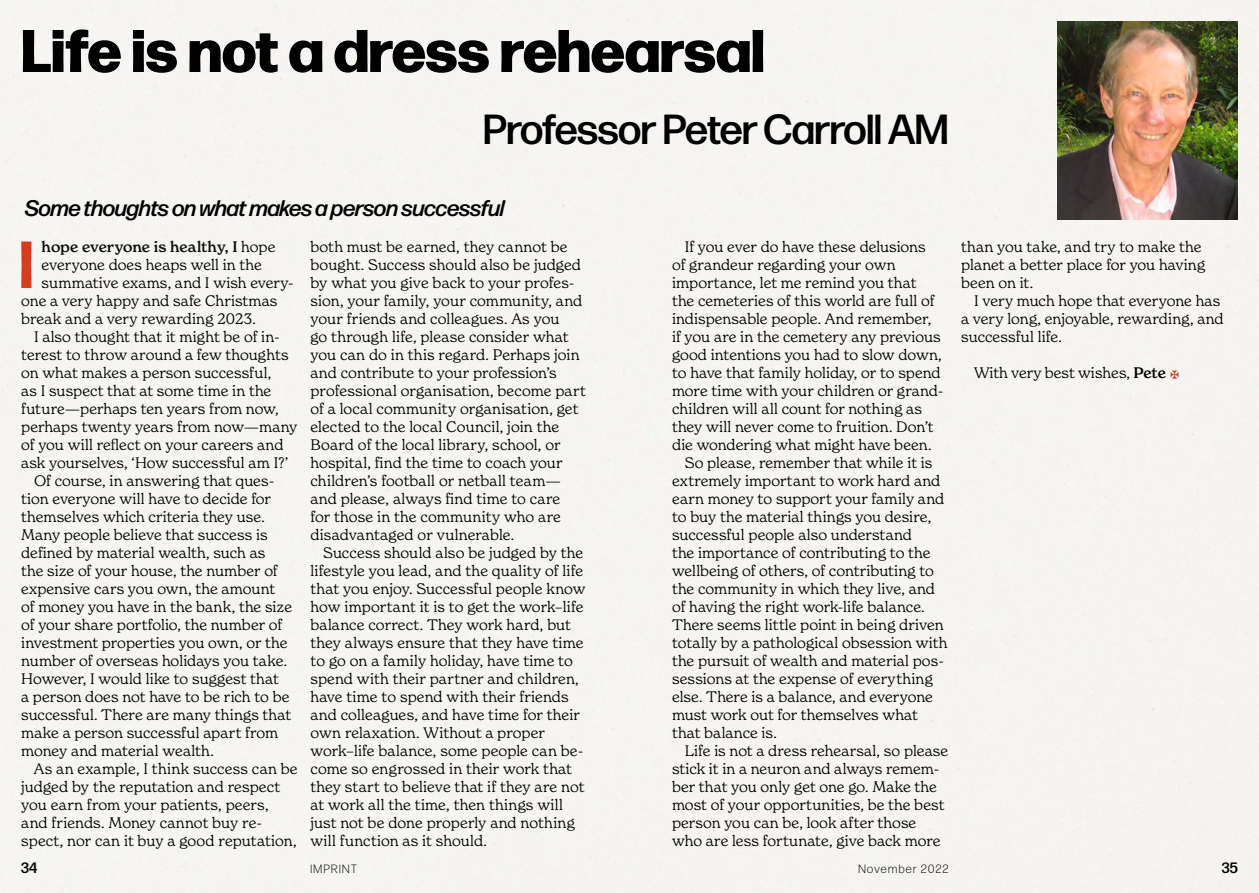
<style>
.page{position:relative;width:1259px;height:893px;background:#f5f5f1}
.page>*{position:absolute;margin:0;border:0;box-sizing:border-box;transform-origin:0 0}
.t1{font:700 66.45px "Forma DJR Display";color:#d94526}
.t2{font:800 60px "Forma DJR Display";color:#000}
.t3{font:500 42px "Forma DJR Display";color:#000}
.t4{font:italic 500 22.5px "Forma DJR Display";color:#000}
.t5{font:300 15px/18px "New Spirit";letter-spacing:.005em;color:#000}
.t6{font:500 15px "New Spirit";color:#121212}
.t7{font:500 15px "Forma DJR Display";color:#000}
.t8{font:300 12px "Forma DJR Display";letter-spacing:.12em;color:#000}
.s1{font-weight:300;color:#000}
.s2{font-weight:500}
</style>
<div class="page">
<svg style="left:1171px;top:370px;width:7px;height:8px"></svg>
<h2 class="t2" style="left:21px;top:5px;width:745px">Life is not a dress rehearsal</h2>
<h3 class="t3" style="left:483px;top:103px;width:466px">Professor Peter Carroll AM</h3>
<h3 class="t4" style="left:26px;top:194px;width:481px">Some thoughts on what makes a person successful</h3>
<h1 class="t1" style="left:19px;top:223px;width:16px">I</h1>
<p class="t6" style="left:42px;top:237px;width:235px">hope everyone is healthy, I <span class="s1">hope</span></p>
<p class="t5" style="left:42px;top:255px;width:222px">everyone does heaps well in the</p>
<p class="t5" style="left:42px;top:273px;width:254px">summative exams, and I wish every-</p>
<p class="t5" style="left:21px;top:291px;width:258px">one a very happy and safe Christmas</p>
<p class="t5" style="left:21px;top:309px;width:236px">break and a very rewarding 2023.</p>
<p class="t5" style="left:34px;top:327px;width:247px">I also thought that it might be of in-</p>
<p class="t5" style="left:21px;top:345px;width:269px">terest to throw around a few thoughts</p>
<p class="t5" style="left:21px;top:363px;width:251px">on what makes a person successful,</p>
<p class="t5" style="left:21px;top:381px;width:252px">as I suspect that at some time in the</p>
<p class="t5" style="left:21px;top:399px;width:259px">future—perhaps ten years from now,</p>
<p class="t5" style="left:21px;top:417px;width:277px">perhaps twenty years from now—many</p>
<p class="t5" style="left:21px;top:435px;width:264px">of you will reflect on your careers and</p>
<p class="t5" style="left:21px;top:453px;width:268px">ask yourselves, ‘How successful am I?’</p>
<p class="t5" style="left:34px;top:471px;width:242px">Of course, in answering that ques-</p>
<p class="t5" style="left:21px;top:489px;width:251px">tion everyone will have to decide for</p>
<p class="t5" style="left:21px;top:507px;width:245px">themselves which criteria they use.</p>
<p class="t5" style="left:21px;top:525px;width:248px">Many people believe that success is</p>
<p class="t5" style="left:21px;top:543px;width:246px">defined by material wealth, such as</p>
<p class="t5" style="left:21px;top:561px;width:258px">the size of your house, the number of</p>
<p class="t5" style="left:21px;top:579px;width:255px">expensive cars you own, the amount</p>
<p class="t5" style="left:21px;top:597px;width:272px">of money you have in the bank, the size</p>
<p class="t5" style="left:21px;top:615px;width:262px">of your share portfolio, the number of</p>
<p class="t5" style="left:21px;top:633px;width:268px">investment properties you own, or the</p>
<p class="t5" style="left:21px;top:651px;width:267px">number of overseas holidays you take.</p>
<p class="t5" style="left:21px;top:669px;width:259px">However, I would like to suggest that</p>
<p class="t5" style="left:21px;top:687px;width:270px">a person does not have to be rich to be</p>
<p class="t5" style="left:21px;top:705px;width:271px">successful. There are many things that</p>
<p class="t5" style="left:21px;top:723px;width:259px">make a person successful apart from</p>
<p class="t5" style="left:21px;top:741px;width:194px">money and material wealth.</p>
<p class="t5" style="left:34px;top:759px;width:265px">As an example, I think success can be</p>
<p class="t5" style="left:21px;top:777px;width:261px">judged by the reputation and respect</p>
<p class="t5" style="left:21px;top:795px;width:249px">you earn from your patients, peers,</p>
<p class="t5" style="left:21px;top:813px;width:242px">and friends. Money cannot buy re-</p>
<p class="t5" style="left:21px;top:831px;width:277px">spect, nor can it buy a good reputation,</p>
<p class="t5" style="left:310px;top:237px;width:277px">both must be earned, they cannot be bought. Success should also be judged by what you give back to your profes&shy;sion, your family, your community, and your friends and colleagues. As you<br>go through life, please consider what you can do in this regard. Perhaps join and contribute to your profession’s professional organisation, become part of a local community organisation, get elected to the local Council, join the Board of the local library, school, or hospital, find the time to coach your children’s football or netball team— and please, always find time to care<br>for those in the community who are disadvantaged or vulnerable.</p>
<p class="t5" style="left:310px;top:543px;width:277px;text-indent:13px">Success should also be judged by the lifestyle you lead, and the quality of life that you enjoy. Successful people know how important it is to get the work–life balance correct. They work hard, but they always ensure that they have time to go on a family holiday, have time to spend with their partner and children, have time to spend with their friends and colleagues, and have time for their own relaxation. Without a proper work–life balance, some people can be&shy;come so engrossed in their work that they start to believe that if they are not at work all the time, then things will just not be done properly and nothing will function as it should.</p>
<p class="t7" style="left:21px;top:858px;width:18px">34</p>
<p class="t8" style="left:310px;top:862px;width:48px">IMPRINT</p>
<p class="t5" style="left:685px;top:237px;width:242px">If you ever do have these delusions</p>
<p class="t5" style="left:672px;top:255px;width:225px">of grandeur regarding your own</p>
<p class="t5" style="left:672px;top:273px;width:246px">importance, let me remind you that</p>
<p class="t5" style="left:672px;top:291px;width:264px">the cemeteries of this world are full of</p>
<p class="t5" style="left:672px;top:309px;width:261px">indispensable people. And remember,</p>
<p class="t5" style="left:672px;top:327px;width:270px">if you are in the cemetery any previous</p>
<p class="t5" style="left:672px;top:345px;width:271px">good intentions you had to slow down,</p>
<p class="t5" style="left:672px;top:363px;width:270px">to have that family holiday, or to spend</p>
<p class="t5" style="left:672px;top:381px;width:273px">more time with your children or grand-</p>
<p class="t5" style="left:672px;top:399px;width:251px">children will all count for nothing as</p>
<p class="t5" style="left:672px;top:417px;width:263px">they will never come to fruition. Don’t</p>
<p class="t5" style="left:672px;top:435px;width:261px">die wondering what might have been.</p>
<p class="t5" style="left:685px;top:453px;width:249px">So please, remember that while it is</p>
<p class="t5" style="left:672px;top:471px;width:270px">extremely important to work hard and</p>
<p class="t5" style="left:672px;top:489px;width:274px">earn money to support your family and</p>
<p class="t5" style="left:672px;top:507px;width:261px">to buy the material things you desire,</p>
<p class="t5" style="left:672px;top:525px;width:241px">successful people also understand</p>
<p class="t5" style="left:672px;top:543px;width:260px">the importance of contributing to the</p>
<p class="t5" style="left:672px;top:561px;width:263px">wellbeing of others, of contributing to</p>
<p class="t5" style="left:672px;top:579px;width:264px">the community in which they live, and</p>
<p class="t5" style="left:672px;top:597px;width:254px">of having the right work-life balance.</p>
<p class="t5" style="left:672px;top:615px;width:273px">There seems little point in being driven</p>
<p class="t5" style="left:672px;top:633px;width:277px">totally by a pathological obsession with</p>
<p class="t5" style="left:672px;top:651px;width:273px">the pursuit of wealth and material pos-</p>
<p class="t5" style="left:672px;top:669px;width:262px">sessions at the expense of everything</p>
<p class="t5" style="left:672px;top:687px;width:262px">else. There is a balance, and everyone</p>
<p class="t5" style="left:672px;top:705px;width:247px">must work out for themselves what</p>
<p class="t5" style="left:672px;top:723px;width:106px">that balance is.</p>
<p class="t5" style="left:685px;top:741px;width:265px">Life is not a dress rehearsal, so please</p>
<p class="t5" style="left:672px;top:759px;width:269px">stick it in a neuron and always remem-</p>
<p class="t5" style="left:672px;top:777px;width:266px">ber that you only get one go. Make the</p>
<p class="t5" style="left:672px;top:795px;width:274px">most of your opportunities, be the best</p>
<p class="t5" style="left:672px;top:813px;width:246px">person you can be, look after those</p>
<p class="t5" style="left:672px;top:831px;width:270px">who are less fortunate, give back more</p>
<p class="t5" style="left:961px;top:237px;width:245px">than you take, and try to make the planet a better place for you having been on it.</p>
<p class="t5" style="left:961px;top:291px;width:264px;text-indent:13px">I very much hope that everyone has a very long, enjoyable, rewarding, and successful life.</p>
<p class="t5" style="left:974px;top:363px;width:193px">With very best wishes, <span class="s2">Pete</span></p>
<p class="t8" style="left:858px;top:862px;width:91px">November 2022</p>
<p class="t7" style="left:1221px;top:858px;width:17px">35</p>
</div>
